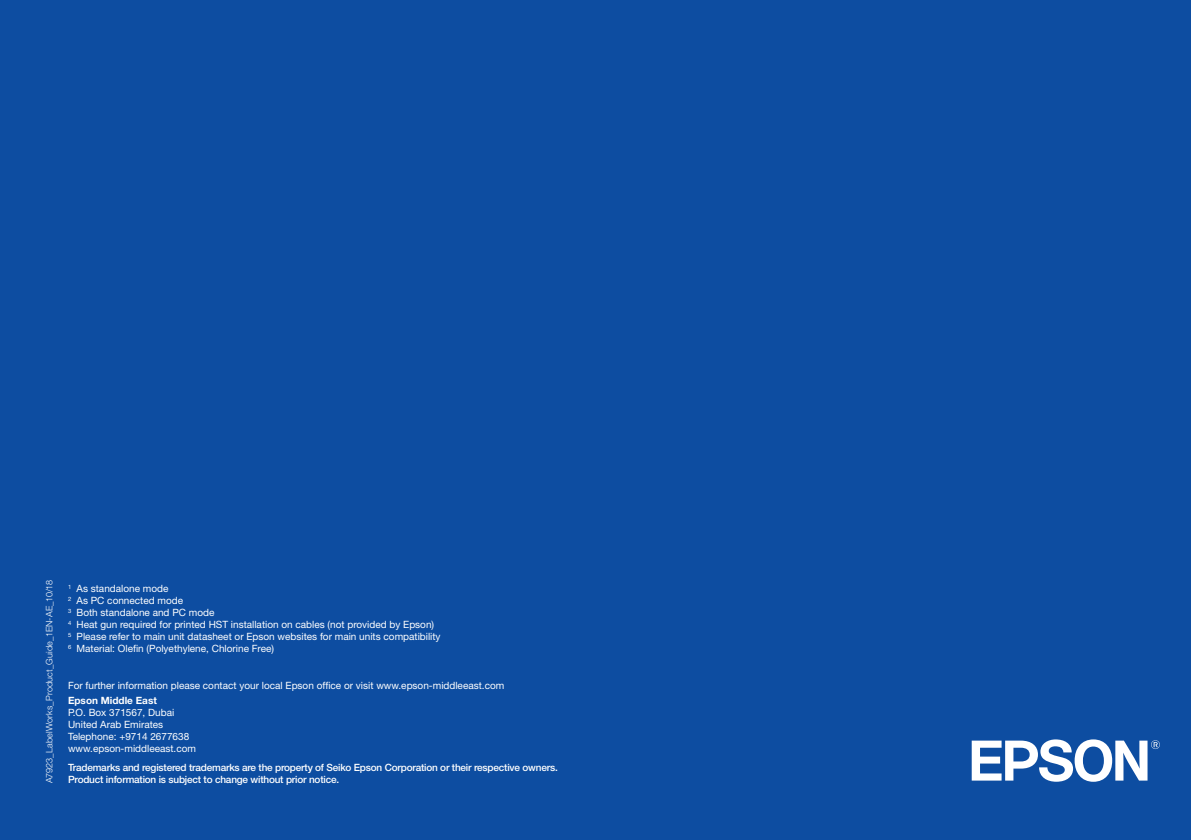
<style>
.page{position:relative;width:1191px;height:840px;background:#fff}
.page>*{position:absolute;margin:0;border:0;box-sizing:border-box;transform-origin:0 0}
.t1{font:10px "Helvetica Neue LT Pro";color:#fff}
.t2{font:500 10px "Helvetica Neue LT Pro";letter-spacing:-.02em;color:#fff}
.t3{font:700 10px "Helvetica Neue LT Pro";color:#fff}
.t4{font:300 9px "Helvetica Neue LT Pro";letter-spacing:.015em;color:#fff}
</style>
<div class="page">
<div style="left:0;top:0;width:1191px;height:839px;background:#0d4da1"></div>
<svg style="left:971px;top:739px;width:188px;height:42px"></svg>
<p class="t4" style="left:44px;top:782px;width:205px;rotate:-90deg">A7923_LabelWorks_Product_Guide_1EN-AE_10/18</p>
<p class="t1" style="left:68px;top:582px;width:102px"><sup>1</sup> As standalone mode</p>
<p class="t1" style="left:68px;top:594px;width:117px"><sup>2</sup> As PC connected mode</p>
<p class="t1" style="left:68px;top:606px;width:148px"><sup>3</sup> Both standalone and PC mode</p>
<p class="t1" style="left:68px;top:618px;width:367px"><sup>4</sup> Heat gun required for printed HST installation on cables (not provided by Epson)</p>
<p class="t1" style="left:68px;top:630px;width:374px"><sup>5</sup> Please refer to main unit datasheet or Epson websites for main units compatibility</p>
<p class="t1" style="left:68px;top:642px;width:207px"><sup>6</sup> Material: Olefin (Polyethylene, Chlorine Free)</p>
<p class="t1" style="left:68px;top:679px;width:438px">For further information please contact your local Epson office or visit www.epson-middleeast.com</p>
<p class="t3" style="left:68px;top:693px;width:90px">Epson Middle East</p>
<p class="t1" style="left:68px;top:705px;width:108px">P.O. Box 371567, Dubai</p>
<p class="t1" style="left:68px;top:717px;width:97px">United Arab Emirates</p>
<p class="t1" style="left:68px;top:729px;width:123px">Telephone: +9714 2677638</p>
<p class="t1" style="left:68px;top:741px;width:129px">www.epson-middleeast.com</p>
<p class="t2" style="left:68px;top:761px;width:491px">Trademarks and registered trademarks are the property of Seiko Epson Corporation or their respective owners.</p>
<p class="t2" style="left:68px;top:773px;width:273px">Product information is subject to change without prior notice.</p>
</div>
